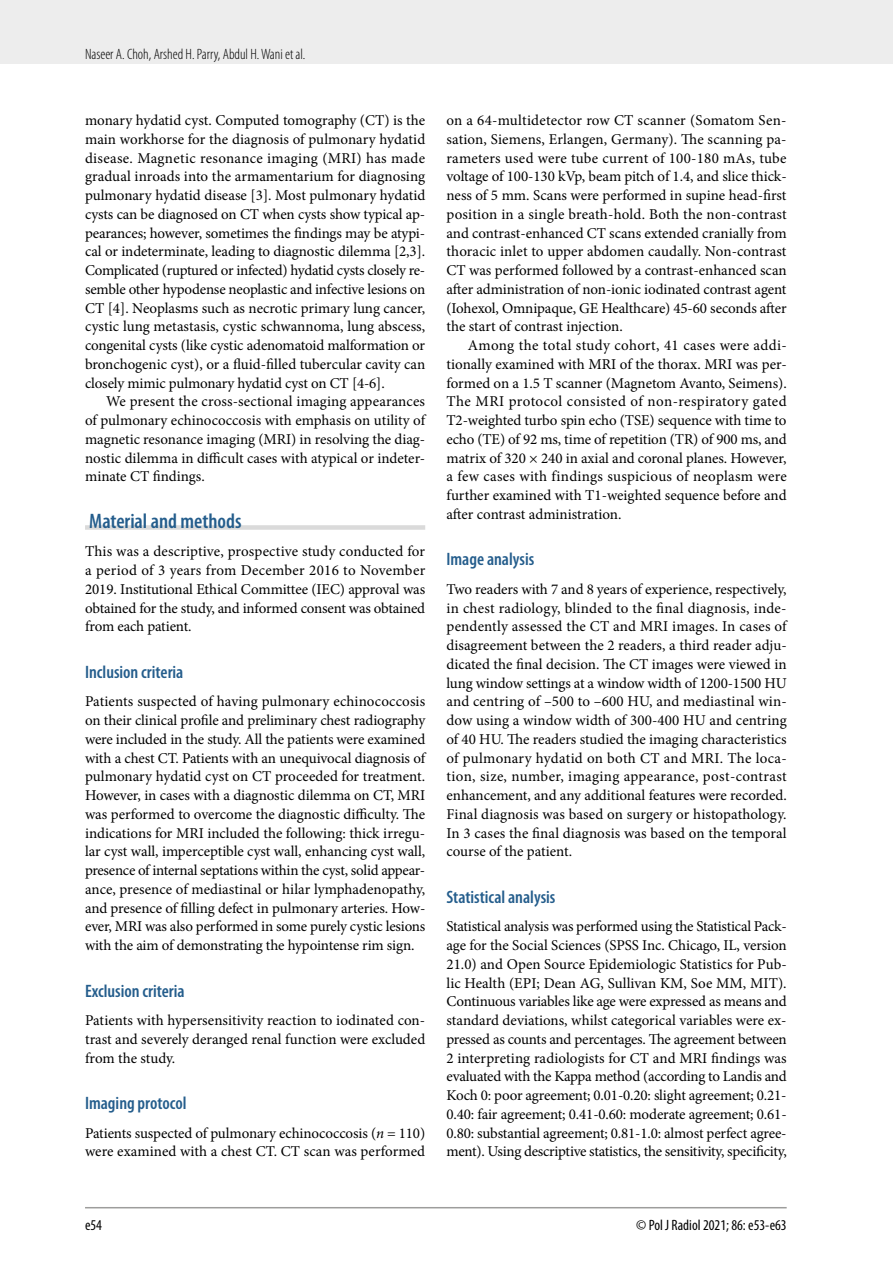
<style>
.page{position:relative;width:893px;height:1263px;background:#fff}
.page>*{position:absolute;margin:0;border:0;box-sizing:border-box;transform-origin:0 0}
.t1{font:600 condensed 21px "Myriad Pro";color:#245d8c}
.t2{font:600 condensed 18px "Myriad Pro";color:#245d8c}
.t3{font:15px/18.8px "Minion Pro";letter-spacing:-.005em;color:#000;text-align:justify}
.t4{font:300 condensed 15px "Myriad Pro";color:#000}
.t5{font:condensed 15px "Myriad Pro";color:#000}
.s1{font-style:italic}
</style>
<div class="page">
<div style="left:0;top:0;width:893px;height:64px;background:#ededed"></div>
<hr style="left:85px;top:1207px;width:702px;height:1px;background:#9d9d9c">
<div style="left:85px;top:525px;width:340px;height:5px;background:#dadada"></div>
<p class="t4" style="left:85px;top:45px;width:222px">Naseer A. Choh, Arshed H. Parry, Abdul H. Wani et al.</p>
<p class="t3" style="left:85px;top:111px;width:342px">monary hydatid cyst. Computed tomography (CT) is the main workhorse for the diagnosis of pulmonary hydatid disease. Magnetic resonance imaging (MRI) has made gradual inroads into the armamentarium for diagnosing pulmonary hydatid disease [3]. Most pulmonary hydatid cysts can be diagnosed on CT when cysts show typical ap&shy;pearances; however, sometimes the findings may be atypi&shy;cal or indeterminate, leading to diagnostic dilemma [2,3].<br>Complicated (ruptured or infected) hydatid cysts closely re&shy;semble other hypodense neoplastic and infective lesions on CT [4]. Neoplasms such as necrotic primary lung cancer, cystic lung metastasis, cystic schwannoma, lung abscess, congenital cysts (like cystic adenomatoid malformation or bronchogenic cyst), or a fluid-filled tubercular cavity can closely mimic pulmonary hydatid cyst on CT [4-6].</p>
<p class="t3" style="left:85px;top:392px;width:342px;text-indent:21px">We present the cross-sectional imaging appearances of pulmonary echinococcosis with emphasis on utility of magnetic resonance imaging (MRI) in resolving the diag&shy;nostic dilemma in difficult cases with atypical or indeter&shy;minate CT findings.</p>
<h1 class="t1" style="left:89px;top:508px;width:154px">Material and methods</h1>
<p class="t3" style="left:85px;top:542px;width:342px">This was a descriptive, prospective study conducted for a period of 3 years from December 2016 to November 2019. Institutional Ethical Committee (IEC) approval was obtained for the study, and informed consent was obtained from each patient.</p>
<p class="t2" style="left:85px;top:661px;width:100px">Inclusion criteria</p>
<p class="t3" style="left:85px;top:692px;width:342px">Patients suspected of having pulmonary echinococcosis on their clinical profile and preliminary chest radiography were included in the study. All the patients were examined with a chest CT. Patients with an unequivocal diagnosis of pulmonary hydatid cyst on CT proceeded for treatment.<br>However, in cases with a diagnostic dilemma on CT, MRI was performed to overcome the diagnostic difficulty. The indications for MRI included the following: thick irregu&shy;lar cyst wall, imperceptible cyst wall, enhancing cyst wall, presence of internal septations within the cyst, solid appear&shy;ance, presence of mediastinal or hilar lymphadenopathy, and presence of filling defect in pulmonary arteries. How&shy;ever, MRI was also performed in some purely cystic lesions with the aim of demonstrating the hypointense rim sign.</p>
<p class="t2" style="left:85px;top:979px;width:101px">Exclusion criteria</p>
<p class="t3" style="left:85px;top:1011px;width:342px">Patients with hypersensitivity reaction to iodinated con&shy;trast and severely deranged renal function were excluded from the study.</p>
<p class="t2" style="left:85px;top:1092px;width:103px">Imaging protocol</p>
<p class="t3" style="left:85px;top:1123px;width:342px">Patients suspected of pulmonary echinococcosis (<span class="s1">n</span> = 110) were examined with a chest CT. CT scan was performed</p>
<p class="t3" style="left:446px;top:111px;width:342px">on a 64-multidetector row CT scanner (Somatom Sen&shy;sation, Siemens, Erlangen, Germany). The scanning pa&shy;rameters used were tube current of 100-180 mAs, tube voltage of 100-130 kVp, beam pitch of 1.4, and slice thick&shy;ness of 5 mm. Scans were performed in supine head-first position in a single breath-hold. Both the non-contrast and contrast-enhanced CT scans extended cranially from thoracic inlet to upper abdomen caudally. Non-contrast CT was performed followed by a contrast-enhanced scan after administration of non-ionic iodinated contrast agent (Iohexol, Omnipaque, GE Healthcare) 45-60 seconds after the start of contrast injection.</p>
<p class="t3" style="left:446px;top:336px;width:342px;text-indent:21px">Among the total study cohort, 41 cases were addi&shy;tionally examined with MRI of the thorax. MRI was per&shy;formed on a 1.5 T scanner (Magnetom Avanto, Seimens).<br>The MRI protocol consisted of non-respiratory gated T2-weighted turbo spin echo (TSE) sequence with time to echo (TE) of 92 ms, time of repetition (TR) of 900 ms, and matrix of 320 × 240 in axial and coronal planes. However, a few cases with findings suspicious of neoplasm were further examined with T1-weighted sequence before and after contrast administration.</p>
<p class="t2" style="left:446px;top:548px;width:89px">Image analysis</p>
<p class="t3" style="left:446px;top:580px;width:342px">Two readers with 7 and 8 years of experience, respectively, in chest radiology, blinded to the final diagnosis, inde&shy;pendently assessed the CT and MRI images. In cases of disagreement between the 2 readers, a third reader adju&shy;dicated the final decision. The CT images were viewed in lung window settings at a window width of 1200-1500 HU and centring of –500 to –600 HU, and mediastinal win&shy;dow using a window width of 300-400 HU and centring of 40 HU. The readers studied the imaging characteristics of pulmonary hydatid on both CT and MRI. The loca&shy;tion, size, number, imaging appearance, post-contrast enhancement, and any additional features were recorded.<br>Final diagnosis was based on surgery or histopathology.<br>In 3 cases the final diagnosis was based on the temporal course of the patient.</p>
<p class="t2" style="left:446px;top:886px;width:110px">Statistical analysis</p>
<p class="t3" style="left:446px;top:917px;width:342px">Statistical analysis was performed using the Statistical Pack&shy;age for the Social Sciences (SPSS Inc. Chicago, IL, version 21.0) and Open Source Epidemiologic Statistics for Pub&shy;lic Health (EPI; Dean AG, Sullivan KM, Soe MM, MIT).<br>Continuous variables like age were expressed as means and standard deviations, whilst categorical variables were ex&shy;pressed as counts and percentages. The agreement between 2 interpreting radiologists for CT and MRI findings was evaluated with the Kappa method (according to Landis and Koch 0: poor agreement; 0.01-0.20: slight agreement; 0.21- 0.40: fair agreement; 0.41-0.60: moderate agreement; 0.61- 0.80: substantial agreement; 0.81-1.0: almost perfect agree&shy;ment). Using descriptive statistics, the sensitivity, specificity,</p>
<p class="t5" style="left:85px;top:1216px;width:18px">e54</p>
<p class="t5" style="left:636px;top:1216px;width:152px">© Pol J Radiol 2021; 86: e53-e63</p>
</div>
